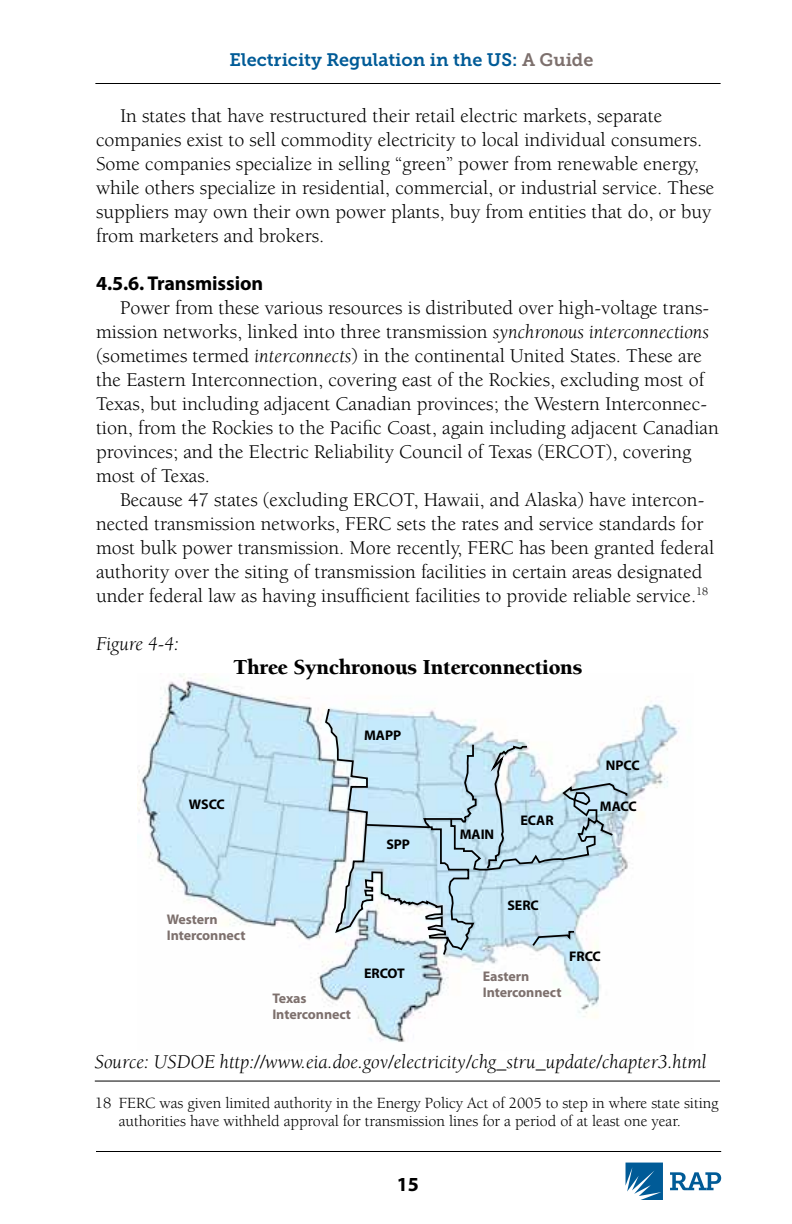
<style>
.page{position:relative;width:792px;height:1224px;background:#fff}
.page>*{position:absolute;margin:0;border:0;box-sizing:border-box;transform-origin:0 0}
.t1{font:900 22px "Berkeley Std";letter-spacing:-.01em;color:#000}
.t2{font:20px/24px "Berkeley Std";color:#000}
.t3{font:italic 20px "Berkeley Std";color:#000}
.t4{font:700 20px "Myriad Pro";letter-spacing:-.005em;color:#000}
.t5{font:18px "Museo Slab 700";color:#005b97}
.t6{font:16px/18px "Berkeley Std";letter-spacing:-.005em;color:#000}
.t7{font:700 14px/16px "Myriad Pro";letter-spacing:-.005em;color:#7d706d}
.t8{font:700 14px "Myriad Pro";letter-spacing:-.005em;color:#000}
.s1{color:#7d706d}
.s2{font-style:italic}
</style>
<div class="page">
<svg style="left:626px;top:1163px;width:37px;height:37px"></svg>
<svg style="left:670px;top:1172px;width:51px;height:18px"></svg>
<hr style="left:95px;top:83px;width:626px;height:1px;background:#000">
<hr style="left:96px;top:1151px;width:625px;height:1px;background:#000">
<img style="left:138px;top:673px;width:542px;height:369px">
<svg style="left:324px;top:673px;width:304px;height:284px"></svg>
<hr style="left:95px;top:1081px;width:625px;height:1px;background:#000">
<p class="t5" style="left:230px;top:50px;width:365px">Electricity Regulation in the US: <span class="s1">A Guide</span></p>
<p class="t2" style="left:96px;top:104px;width:620px;text-indent:24px">In states that have restructured their retail electric markets, separate companies exist to sell commodity electricity to local individual consumers.<br>Some companies specialize in selling “green” power from renewable energy, while others specialize in residential, commercial, or industrial service. These suppliers may own their own power plants, buy from entities that do, or buy from marketers and brokers.</p>
<p class="t4" style="left:96px;top:272px;width:169px">4.5.6. Transmission</p>
<p class="t2" style="left:96px;top:296px;width:624px;text-indent:24px">Power from these various resources is distributed over high-voltage trans&shy;mission networks, linked into three transmission <span class="s2">synchronous interconnections </span>(sometimes termed <span class="s2">interconnects</span>) in the continental United States. These are the Eastern Interconnection, covering east of the Rockies, excluding most of Texas, but including adjacent Canadian provinces; the Western Interconnec&shy;tion, from the Rockies to the Pacific Coast, again including adjacent Canadian provinces; and the Electric Reliability Council of Texas (ERCOT), covering most of Texas.</p>
<p class="t2" style="left:96px;top:488px;width:620px;text-indent:24px">Because 47 states (excluding ERCOT, Hawaii, and Alaska) have intercon&shy;nected transmission networks, FERC sets the rates and service standards for most bulk power transmission. More recently, FERC has been granted federal authority over the siting of transmission facilities in certain areas designated under federal law as having insufficient facilities to provide reliable service.<sup>18</sup></p>
<p class="t3" style="left:96px;top:633px;width:84px">Figure 4-4:</p>
<p class="t1" style="left:234px;top:656px;width:350px">Three Synchronous Interconnections</p>
<p class="t8" style="left:189px;top:796px;width:37px">WSCC</p>
<p class="t7" style="left:167px;top:911px;width:80px">Western<br>Interconnect</p>
<p class="t8" style="left:364px;top:728px;width:39px">MAPP</p>
<p class="t8" style="left:386px;top:837px;width:25px">SPP</p>
<p class="t7" style="left:272px;top:990px;width:80px">Texas<br>Interconnect</p>
<p class="t8" style="left:364px;top:966px;width:42px">ERCOT</p>
<p class="t8" style="left:460px;top:826px;width:36px">MAIN</p>
<p class="t8" style="left:520px;top:812px;width:35px">ECAR</p>
<p class="t8" style="left:606px;top:757px;width:35px">NPCC</p>
<p class="t8" style="left:600px;top:798px;width:38px">MACC</p>
<p class="t8" style="left:508px;top:897px;width:33px">SERC</p>
<p class="t7" style="left:483px;top:968px;width:80px">Eastern<br>Interconnect</p>
<p class="t8" style="left:569px;top:949px;width:33px">FRCC</p>
<p class="t3" style="left:95px;top:1051px;width:613px">Source: USDOE http://www.eia.doe.gov/electricity/chg_stru_update/chapter3.html</p>
<p class="t6" style="left:119px;top:1094px;width:601px;text-indent:-24px">18 FERC was given limited authority in the Energy Policy Act of 2005 to step in where state siting authorities have withheld approval for transmission lines for a period of at least one year.</p>
<p class="t4" style="left:397px;top:1173px;width:24px">15</p>
</div>
